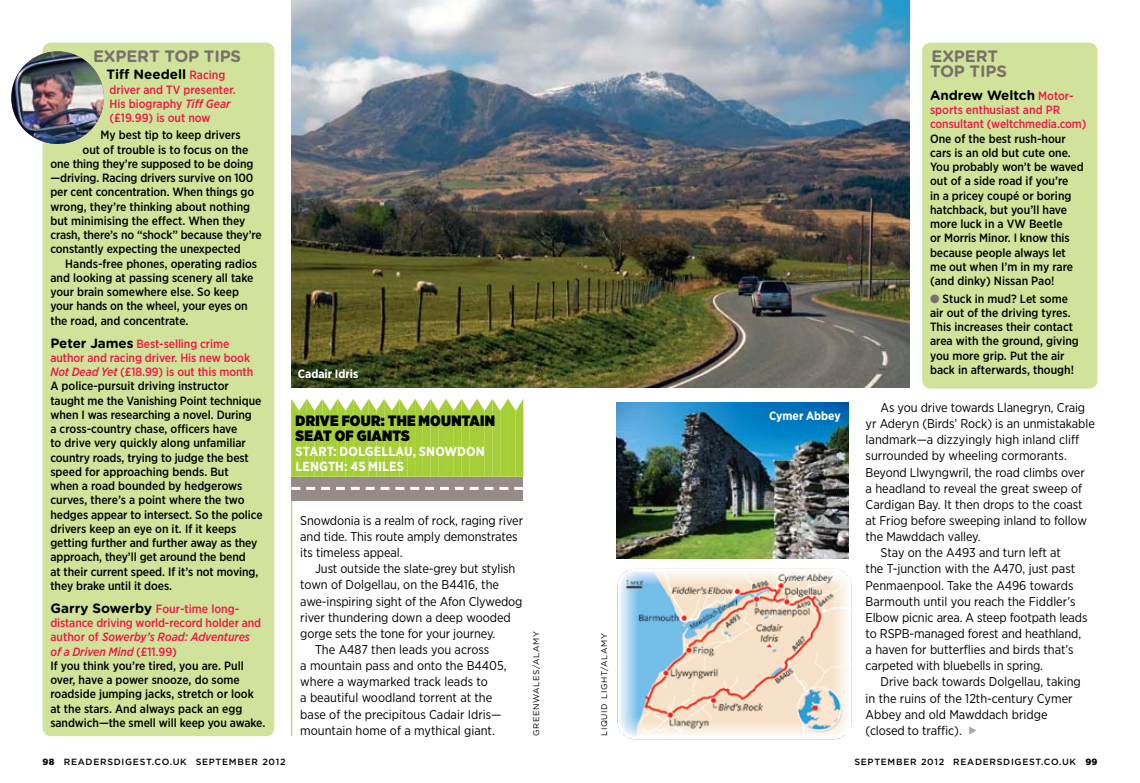
<style>
.page{position:relative;width:1140px;height:783px;background:#fff}
.page>*{position:absolute;margin:0;border:0;box-sizing:border-box;transform-origin:0 0}
.t1{font:500 18px "Flama";color:#a7a9ac}
.t2{font:700 16.5px/15px "Gotham Rounded";letter-spacing:-.01em;color:#796f6d}
.t3{font:900 15px/15px "Gotham Narrow";letter-spacing:.015em;color:#000}
.t4{font:700 13.5px "Gotham Rounded";color:#000}
.t5{font:700 13.2px/15px "Gotham Narrow";letter-spacing:.01em;color:#fff}
.t6{font:12.75px/16.2px "Gotham Narrow";letter-spacing:-.005em;color:#000}
.t7{font:500 12px/14.2px "Gotham Narrow";letter-spacing:-.005em;color:#000}
.t8{font:500 12px/14.2px "Gotham Narrow";color:#ed1847}
.t9{font:700 12px "Gotham Narrow";color:#fff}
.t10{font:500 9px "Gotham";letter-spacing:.08em;color:#000}
.t11{font:8.25px "Gotham";letter-spacing:.08em;color:#000}
.s1{font-family:"Gotham Narrow";font-weight:500;font-size:12px;color:#ed1847}
.s2{font-style:italic}
.s3{font-family:"Gotham Rounded";font-weight:700;font-size:13.5px}
.s4{color:#ed1847}
.s5{font-style:italic;color:#ed1847}
.s6{color:#796f6d}
.s7{font-weight:900}
</style>
<div class="page">
<img style="left:291px;top:0;width:618px;height:387px">
<div style="left:922px;top:43px;width:175px;height:345px;background:#d1e39a;border-radius:9px"></div>
<div style="left:43px;top:43px;width:231px;height:693px;background:#d1e39a;border-radius:9px"></div>
<img style="left:11px;top:51px;width:93px;height:93px;border-radius:46px">
<img style="left:617px;top:568px;width:235px;height:172px">
<hr style="left:291px;top:401px;width:1px;height:335px;background:#a6ce39">
<svg style="left:291px;top:399px;width:232px;height:77px;background:#aed24b"></svg>
<div style="left:291px;top:477px;width:232px;height:23px;background:#968b88"></div>
<svg style="left:291px;top:487px;width:232px;height:3px"></svg>
<img style="left:617px;top:402px;width:231px;height:156px">
<h2 class="t2" style="left:93px;top:48px;width:150px">EXPERT TOP TIPS</h2>
<p class="t4" style="left:107px;top:65px;width:120px">Tiff Needell <span class="s1">Racing</span></p>
<p class="t8" style="left:110px;top:82px;width:128px">driver and TV presenter.<br>His biography <span class="s2">Tiff Gear </span>(£19.99) is out now</p>
<p class="t7" style="left:101px;top:128px;width:142px">My best tip to keep drivers</p>
<p class="t7" style="left:83px;top:142px;width:167px">out of trouble is to focus on the</p>
<p class="t7" style="left:50px;top:156px;width:204px">one thing they’re supposed to be doing</p>
<p class="t7" style="left:50px;top:171px;width:204px">—driving. Racing drivers survive on 100</p>
<p class="t7" style="left:50px;top:185px;width:205px">per cent concentration. When things go</p>
<p class="t7" style="left:50px;top:199px;width:201px">wrong, they’re thinking about nothing</p>
<p class="t7" style="left:50px;top:213px;width:196px">but minimising the effect. When they</p>
<p class="t7" style="left:50px;top:227px;width:213px">crash, there’s no “shock” because they’re</p>
<p class="t7" style="left:50px;top:242px;width:192px">constantly expecting the unexpected</p>
<p class="t7" style="left:65px;top:256px;width:193px">Hands-free phones, operating radios</p>
<p class="t7" style="left:50px;top:270px;width:205px">and looking at passing scenery all take</p>
<p class="t7" style="left:50px;top:284px;width:190px">your brain somewhere else. So keep</p>
<p class="t7" style="left:50px;top:299px;width:199px">your hands on the wheel, your eyes on</p>
<p class="t7" style="left:50px;top:313px;width:140px">the road, and concentrate.</p>
<p class="t7" style="left:50px;top:336px;width:214px"><span class="s3">Peter James</span> <span class="s4">Best-selling crime author and racing driver. His new book </span><span class="s5">Not Dead Yet</span> <span class="s4">(£18.99) is out this month </span>A police-pursuit driving instructor taught me the Vanishing Point technique when I was researching a novel. During<br>a cross-country chase, officers have<br>to drive very quickly along unfamiliar country roads, trying to judge the best speed for approaching bends. But<br>when a road bounded by hedgerows curves, there’s a point where the two hedges appear to intersect. So the police drivers keep an eye on it. If it keeps getting further and further away as they approach, they’ll get around the bend<br>at their current speed. If it’s not moving, they brake until it does.</p>
<p class="t7" style="left:50px;top:601px;width:216px"><span class="s3">Garry Sowerby</span> <span class="s4">Four-time long&shy;distance driving world-record holder and author of</span> <span class="s5">Sowerby’s Road: Adventures<br>of a Driven Mind</span> <span class="s4">(£11.99)<br></span>If you think you’re tired, you are. Pull over, have a power snooze, do some roadside jumping jacks, stretch or look at the stars. And always pack an egg sandwich—the smell will keep you awake.</p>
<p class="t9" style="left:298px;top:365px;width:62px">CADAIR IDRIS</p>
<p class="t3" style="left:295px;top:413px;width:201px">DRIVE FOUR: THE MOUNTAIN<br>SEAT OF GIANTS</p>
<p class="t5" style="left:295px;top:444px;width:191px">START: DOLGELLAU, SNOWDON<br>LENGTH: 45 MILES</p>
<p class="t6" style="left:300px;top:512px;width:224px">Snowdonia is a realm of rock, raging river and tide. This route amply demonstrates its timeless appeal.</p>
<p class="t6" style="left:315px;top:560px;width:202px">Just outside the slate-grey but stylish</p>
<p class="t6" style="left:300px;top:576px;width:200px">town of Dolgellau, on the B4416, the</p>
<p class="t6" style="left:300px;top:592px;width:224px">awe-inspiring sight of the Afon Clywedog</p>
<p class="t6" style="left:300px;top:608px;width:212px">river thundering down a deep wooded</p>
<p class="t6" style="left:300px;top:625px;width:196px">gorge sets the tone for your journey.</p>
<p class="t6" style="left:315px;top:641px;width:175px">The A487 then leads you across</p>
<p class="t6" style="left:300px;top:657px;width:208px">a mountain pass and onto the B4405,</p>
<p class="t6" style="left:300px;top:673px;width:189px">where a waymarked track leads to</p>
<p class="t6" style="left:300px;top:689px;width:193px">a beautiful woodland torrent at the</p>
<p class="t6" style="left:300px;top:705px;width:203px">base of the precipitous Cadair Idris—</p>
<p class="t6" style="left:300px;top:721px;width:196px">mountain home of a mythical giant.</p>
<p class="t11" style="left:531px;top:736px;width:107px;rotate:-90deg">GREENWALES/ALAMY</p>
<p class="t11" style="left:599px;top:736px;width:104px;rotate:-90deg">LIQUID LIGHT/ALAMY</p>
<p class="t9" style="left:769px;top:407px;width:73px">CYMER ABBEY</p>
<h2 class="t2" style="left:930px;top:48px;width:78px">EXPERT<br>TOP TIPS</h2>
<p class="t4" style="left:930px;top:85px;width:145px">Andrew Weltch <span class="s1">Motor-</span></p>
<p class="t8" style="left:930px;top:103px;width:158px">sports enthusiast and PR consultant (weltchmedia.com)</p>
<p class="t7" style="left:930px;top:131px;width:155px">One of the best rush-hour cars is an old but cute one.<br>You probably won’t be waved out of a side road if you’re<br>in a pricey coupé or boring hatchback, but you’ll have more luck in a VW Beetle<br>or Morris Minor. I know this because people always let me out when I’m in my rare (and dinky) Nissan Pao!</p>
<p class="t7" style="left:930px;top:291px;width:150px"><span class="s6">●</span> Stuck in mud? Let some air out of the driving tyres.<br>This increases their contact area with the ground, giving you more grip. Put the air back in afterwards, though!</p>
<p class="t6" style="left:880px;top:399px;width:206px">As you drive towards Llanegryn, Craig</p>
<p class="t6" style="left:865px;top:415px;width:231px">yr Aderyn (Birds’ Rock) is an unmistakable</p>
<p class="t6" style="left:865px;top:431px;width:215px">landmark—a dizzyingly high inland cliff</p>
<p class="t6" style="left:865px;top:447px;width:203px">surrounded by wheeling cormorants.</p>
<p class="t6" style="left:865px;top:463px;width:221px">Beyond Llwyngwril, the road climbs over</p>
<p class="t6" style="left:865px;top:480px;width:218px">a headland to reveal the great sweep of</p>
<p class="t6" style="left:865px;top:496px;width:218px">Cardigan Bay. It then drops to the coast</p>
<p class="t6" style="left:865px;top:512px;width:223px">at Friog before sweeping inland to follow</p>
<p class="t6" style="left:865px;top:528px;width:117px">the Mawddach valley.</p>
<p class="t6" style="left:880px;top:544px;width:182px">Stay on the A493 and turn left at</p>
<p class="t6" style="left:865px;top:560px;width:211px">the T-junction with the A470, just past</p>
<p class="t6" style="left:865px;top:576px;width:209px">Penmaenpool. Take the A496 towards</p>
<p class="t6" style="left:865px;top:592px;width:211px">Barmouth until you reach the Fiddler’s</p>
<p class="t6" style="left:865px;top:609px;width:223px">Elbow picnic area. A steep footpath leads</p>
<p class="t6" style="left:865px;top:625px;width:217px">to RSPB-managed forest and heathland,</p>
<p class="t6" style="left:865px;top:641px;width:209px">a haven for butterflies and birds that’s</p>
<p class="t6" style="left:865px;top:657px;width:179px">carpeted with bluebells in spring.</p>
<p class="t6" style="left:880px;top:673px;width:202px">Drive back towards Dolgellau, taking</p>
<p class="t6" style="left:865px;top:689px;width:208px">in the ruins of the 12th-century Cymer</p>
<p class="t6" style="left:865px;top:705px;width:183px">Abbey and old Mawddach bridge</p>
<p class="t6" style="left:865px;top:721px;width:98px">(closed to traffic).</p>
<h1 class="t1" style="left:967px;top:717px;width:12px">►</h1>
<p class="t10" style="left:43px;top:755px;width:244px"><span class="s7">98</span> READERSDIGEST.CO.UK SEPTEMBER 2012</p>
<p class="t10" style="left:854px;top:755px;width:244px">SEPTEMBER 2012 READERSDIGEST.CO.UK <span class="s7">99</span></p>
</div>
